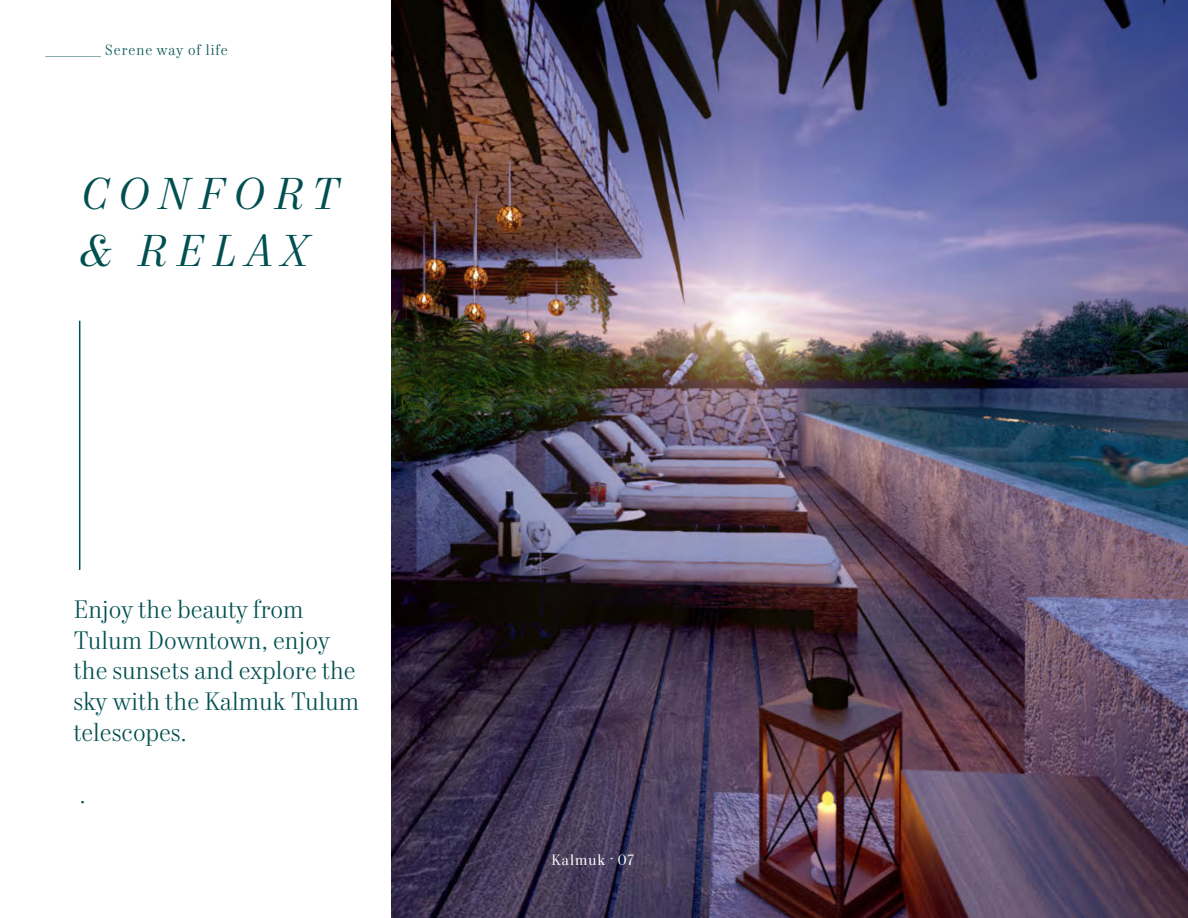
<style>
.page{position:relative;width:1188px;height:918px;background:#fff}
.page>*{position:absolute;margin:0;border:0;box-sizing:border-box;transform-origin:0 0}
.t1{font:italic 45px/57px "Mort Modern 08";letter-spacing:.2em;color:#004f51}
.t2{font:300 25.5px/30.6px "Mort Modern 07";color:#004f51}
.t3{font:300 15px "Mort Modern 07";letter-spacing:.06em;color:#004f51}
.t4{font:15px "Mort Modern 08";letter-spacing:.06em;color:#fff}
</style>
<div class="page">
<img style="left:392px;top:0;width:796px;height:918px">
<hr style="left:79px;top:321px;width:1px;height:249px;background:#004f51">
<p class="t3" style="left:45px;top:44px;width:184px">________ Serene way of life</p>
<h1 class="t1" style="left:80px;top:169px;width:260px">CONFORT &amp; RELAX</h1>
<p class="t2" style="left:74px;top:596px;width:287px">Enjoy the beauty from<br>Tulum Downtown, enjoy the sunsets and explore the sky with the Kalmuk Tulum telescopes.</p>
<p class="t2" style="left:80px;top:781px;width:8px">.</p>
<p class="t4" style="left:551px;top:854px;width:85px">Kalmuk · 07</p>
</div>
